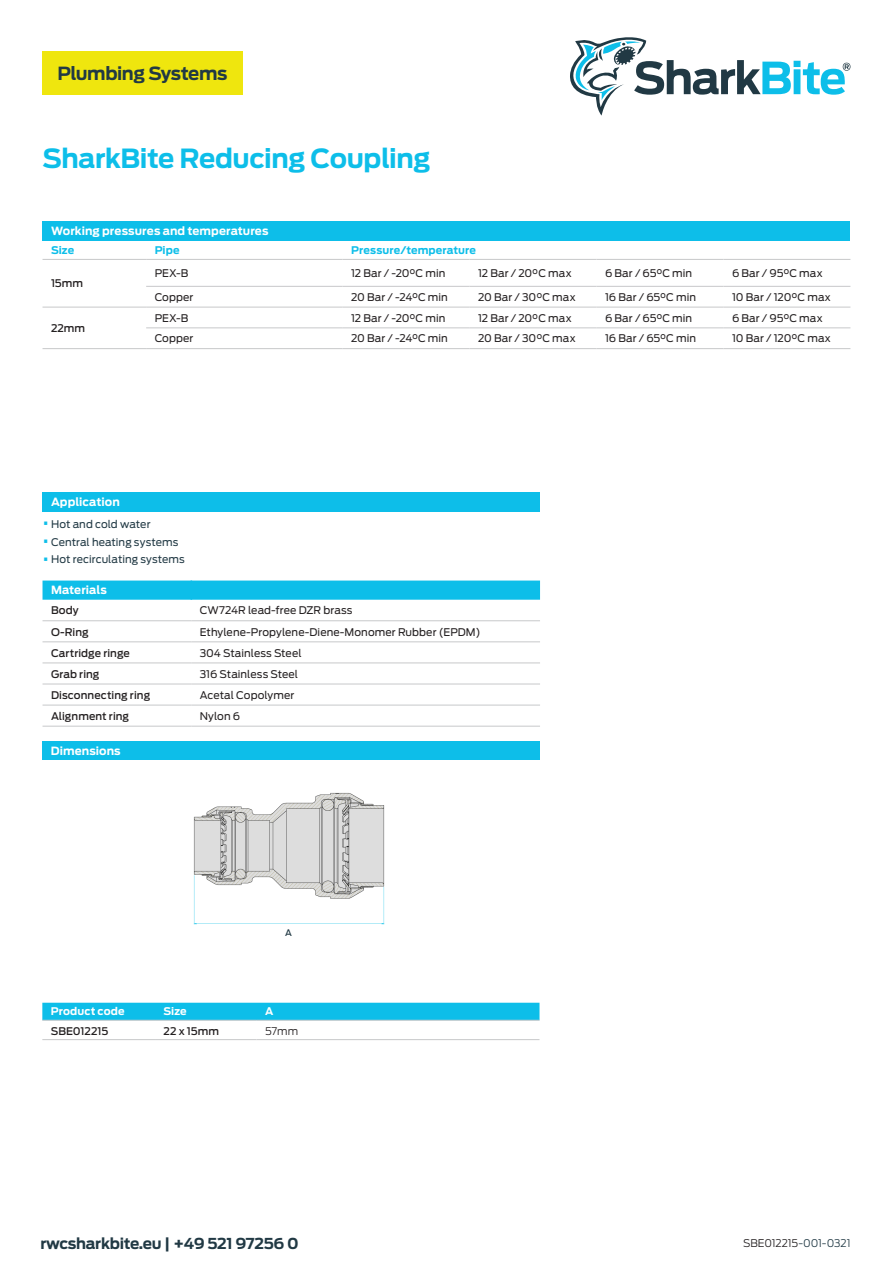
<style>
.page{position:relative;width:893px;height:1263px;background:#fff}
.page>*{position:absolute;margin:0;border:0;box-sizing:border-box;transform-origin:0 0}
.t1{font:700 26.25px "Antenna";letter-spacing:-.02em;color:#0dbee9}
.t2{font:700 18px "Antenna";letter-spacing:-.025em;color:#213944}
.t3{font:700 15px "Antenna";letter-spacing:-.02em;color:#213944}
.t4{font:700 11.25px "Antenna";letter-spacing:.005em;color:#fff}
.t5{font:10.5px "Antenna";letter-spacing:.005em;color:#231f20}
.t6{font:500 10.5px "Antenna";letter-spacing:.005em;color:#231f20}
.t7{font:10.5px "Antenna";letter-spacing:.005em;color:#213944}
.t8{font:700 10.5px "Antenna";letter-spacing:.01em;color:#0dbee9}
.t9{font:300 10.5px "Antenna";letter-spacing:-.01em;color:#231f20}
.t10{font:700 10.5px "Antenna";letter-spacing:.01em;color:#fff}
.t11{font:500 9px "Antenna";color:#213944}
.s1{font-size:18.9px;color:#0dbee9}
.s2{color:#213944}
</style>
<div class="page">
<svg style="left:570px;top:37px;width:280px;height:79px"></svg>
<div style="left:43px;top:51px;width:200px;height:43px;background:#efe60e"></div>
<div style="left:43px;top:492px;width:497px;height:19px;background:#0dbee9"></div>
<svg style="left:43px;top:580px;width:497px;height:20px;background:#17c0e9"></svg>
<hr style="left:191px;top:620px;width:349px;height:1px;background:#c7c8ca">
<hr style="left:191px;top:641px;width:349px;height:1px;background:#c7c8ca">
<hr style="left:191px;top:663px;width:349px;height:1px;background:#c7c8ca">
<hr style="left:191px;top:684px;width:349px;height:1px;background:#c7c8ca">
<hr style="left:191px;top:705px;width:349px;height:1px;background:#c7c8ca">
<hr style="left:191px;top:726px;width:349px;height:1px;background:#c7c8ca">
<hr style="left:43px;top:620px;width:148px;height:1px;background:#c7c8ca">
<hr style="left:43px;top:641px;width:148px;height:1px;background:#c7c8ca">
<hr style="left:43px;top:663px;width:148px;height:1px;background:#c7c8ca">
<hr style="left:43px;top:684px;width:148px;height:1px;background:#c7c8ca">
<hr style="left:43px;top:705px;width:148px;height:1px;background:#c7c8ca">
<hr style="left:43px;top:726px;width:148px;height:1px;background:#c7c8ca">
<div style="left:43px;top:221px;width:807px;height:19px;background:#0dbee9"></div>
<hr style="left:146px;top:259px;width:197px;height:1px;background:#c7c8ca">
<hr style="left:343px;top:259px;width:127px;height:1px;background:#c7c8ca">
<hr style="left:470px;top:259px;width:127px;height:1px;background:#c7c8ca">
<hr style="left:597px;top:259px;width:126px;height:1px;background:#c7c8ca">
<hr style="left:723px;top:259px;width:127px;height:1px;background:#c7c8ca">
<hr style="left:146px;top:286px;width:197px;height:1px;background:#c7c8ca">
<hr style="left:343px;top:286px;width:127px;height:1px;background:#c7c8ca">
<hr style="left:470px;top:286px;width:127px;height:1px;background:#c7c8ca">
<hr style="left:597px;top:286px;width:126px;height:1px;background:#c7c8ca">
<hr style="left:723px;top:286px;width:127px;height:1px;background:#c7c8ca">
<hr style="left:146px;top:307px;width:197px;height:1px;background:#c7c8ca">
<hr style="left:343px;top:307px;width:127px;height:1px;background:#c7c8ca">
<hr style="left:470px;top:307px;width:127px;height:1px;background:#c7c8ca">
<hr style="left:597px;top:307px;width:126px;height:1px;background:#c7c8ca">
<hr style="left:723px;top:307px;width:127px;height:1px;background:#c7c8ca">
<hr style="left:146px;top:328px;width:197px;height:1px;background:#c7c8ca">
<hr style="left:343px;top:328px;width:127px;height:1px;background:#c7c8ca">
<hr style="left:470px;top:328px;width:127px;height:1px;background:#c7c8ca">
<hr style="left:597px;top:328px;width:126px;height:1px;background:#c7c8ca">
<hr style="left:723px;top:328px;width:127px;height:1px;background:#c7c8ca">
<hr style="left:146px;top:348px;width:197px;height:1px;background:#c7c8ca">
<hr style="left:343px;top:348px;width:127px;height:1px;background:#c7c8ca">
<hr style="left:470px;top:348px;width:127px;height:1px;background:#c7c8ca">
<hr style="left:597px;top:348px;width:126px;height:1px;background:#c7c8ca">
<hr style="left:723px;top:348px;width:127px;height:1px;background:#c7c8ca">
<hr style="left:43px;top:259px;width:103px;height:1px;background:#c7c8ca">
<hr style="left:43px;top:307px;width:103px;height:1px;background:#c7c8ca">
<hr style="left:43px;top:348px;width:103px;height:1px;background:#c7c8ca">
<div style="left:42px;top:741px;width:498px;height:19px;background:#0dbee9"></div>
<div style="left:42px;top:1003px;width:497px;height:17px;background:#0dbee9"></div>
<hr style="left:42px;top:1020px;width:113px;height:1px;background:#c7c8ca">
<hr style="left:155px;top:1020px;width:102px;height:1px;background:#c7c8ca">
<hr style="left:256px;top:1020px;width:283px;height:1px;background:#c7c8ca">
<hr style="left:42px;top:1039px;width:113px;height:1px;background:#c7c8ca">
<hr style="left:155px;top:1039px;width:102px;height:1px;background:#c7c8ca">
<hr style="left:256px;top:1039px;width:283px;height:1px;background:#c7c8ca">
<img style="left:193px;top:792px;width:192px;height:133px">
<h2 class="t2" style="left:57px;top:61px;width:172px">Plumbing Systems</h2>
<h1 class="t1" style="left:43px;top:141px;width:390px">SharkBite Reducing Coupling</h1>
<p class="t4" style="left:51px;top:223px;width:219px">Working pressures and temperatures</p>
<p class="t8" style="left:51px;top:242px;width:25px">Size</p>
<p class="t8" style="left:155px;top:242px;width:26px">Pipe</p>
<p class="t8" style="left:351px;top:242px;width:126px">Pressure/temperature</p>
<p class="t6" style="left:51px;top:276px;width:34px">15mm</p>
<p class="t5" style="left:155px;top:266px;width:35px">PEX-B</p>
<p class="t5" style="left:351px;top:266px;width:96px">12 Bar / -20°C min</p>
<p class="t5" style="left:478px;top:266px;width:95px">12 Bar / 20°C max</p>
<p class="t5" style="left:605px;top:266px;width:89px">6 Bar / 65°C min</p>
<p class="t5" style="left:732px;top:266px;width:92px">6 Bar / 95°C max</p>
<p class="t5" style="left:155px;top:290px;width:40px">Copper</p>
<p class="t5" style="left:351px;top:290px;width:98px">20 Bar / -24°C min</p>
<p class="t5" style="left:478px;top:290px;width:99px">20 Bar / 30°C max</p>
<p class="t5" style="left:605px;top:290px;width:92px">16 Bar / 65°C min</p>
<p class="t5" style="left:732px;top:290px;width:100px">10 Bar / 120°C max</p>
<p class="t6" style="left:51px;top:321px;width:36px">22mm</p>
<p class="t5" style="left:155px;top:311px;width:35px">PEX-B</p>
<p class="t5" style="left:351px;top:311px;width:96px">12 Bar / -20°C min</p>
<p class="t5" style="left:478px;top:311px;width:95px">12 Bar / 20°C max</p>
<p class="t5" style="left:605px;top:311px;width:89px">6 Bar / 65°C min</p>
<p class="t5" style="left:732px;top:311px;width:92px">6 Bar / 95°C max</p>
<p class="t5" style="left:155px;top:332px;width:40px">Copper</p>
<p class="t5" style="left:351px;top:332px;width:98px">20 Bar / -24°C min</p>
<p class="t5" style="left:478px;top:332px;width:99px">20 Bar / 30°C max</p>
<p class="t5" style="left:605px;top:332px;width:92px">16 Bar / 65°C min</p>
<p class="t5" style="left:732px;top:332px;width:100px">10 Bar / 120°C max</p>
<p class="t4" style="left:51px;top:494px;width:70px">Application</p>
<p class="t7" style="left:43px;top:517px;width:110px"><span class="s1">•</span> Hot and cold water</p>
<p class="t7" style="left:43px;top:535px;width:137px"><span class="s1">•</span> Central heating systems</p>
<p class="t7" style="left:43px;top:552px;width:144px"><span class="s1">•</span> Hot recirculating systems</p>
<p class="t4" style="left:51px;top:582px;width:57px">Materials</p>
<p class="t6" style="left:51px;top:603px;width:29px">Body</p>
<p class="t5" style="left:200px;top:604px;width:154px">CW724R lead-free DZR brass</p>
<p class="t6" style="left:51px;top:624px;width:39px">O-Ring</p>
<p class="t5" style="left:200px;top:625px;width:282px">Ethylene-Propylene-Diene-Monomer Rubber (EPDM)</p>
<p class="t6" style="left:51px;top:646px;width:80px">Cartridge ringe</p>
<p class="t5" style="left:200px;top:646px;width:103px">304 Stainless Steel</p>
<p class="t6" style="left:51px;top:667px;width:50px">Grab ring</p>
<p class="t5" style="left:200px;top:667px;width:100px">316 Stainless Steel</p>
<p class="t6" style="left:51px;top:688px;width:101px">Disconnecting ring</p>
<p class="t5" style="left:200px;top:688px;width:96px">Acetal Copolymer</p>
<p class="t6" style="left:51px;top:709px;width:80px">Alignment ring</p>
<p class="t5" style="left:200px;top:709px;width:42px">Nylon 6</p>
<p class="t4" style="left:51px;top:743px;width:71px">Dimensions</p>
<p class="t11" style="left:285px;top:927px;width:8px">A</p>
<p class="t10" style="left:51px;top:1004px;width:75px">Product code</p>
<p class="t10" style="left:164px;top:1004px;width:25px">Size</p>
<p class="t10" style="left:265px;top:1004px;width:10px">A</p>
<p class="t6" style="left:51px;top:1024px;width:59px">SBE012215</p>
<p class="t6" style="left:164px;top:1024px;width:57px">22 x 15mm</p>
<p class="t9" style="left:265px;top:1024px;width:35px">57mm</p>
<h3 class="t3" style="left:40px;top:1233px;width:260px">rwcsharkbite.eu | +49 521 97256 0</h3>
<p class="t9" style="left:743px;top:1236px;width:109px">SBE012215<span class="s2">-001-0321</span></p>
</div>
